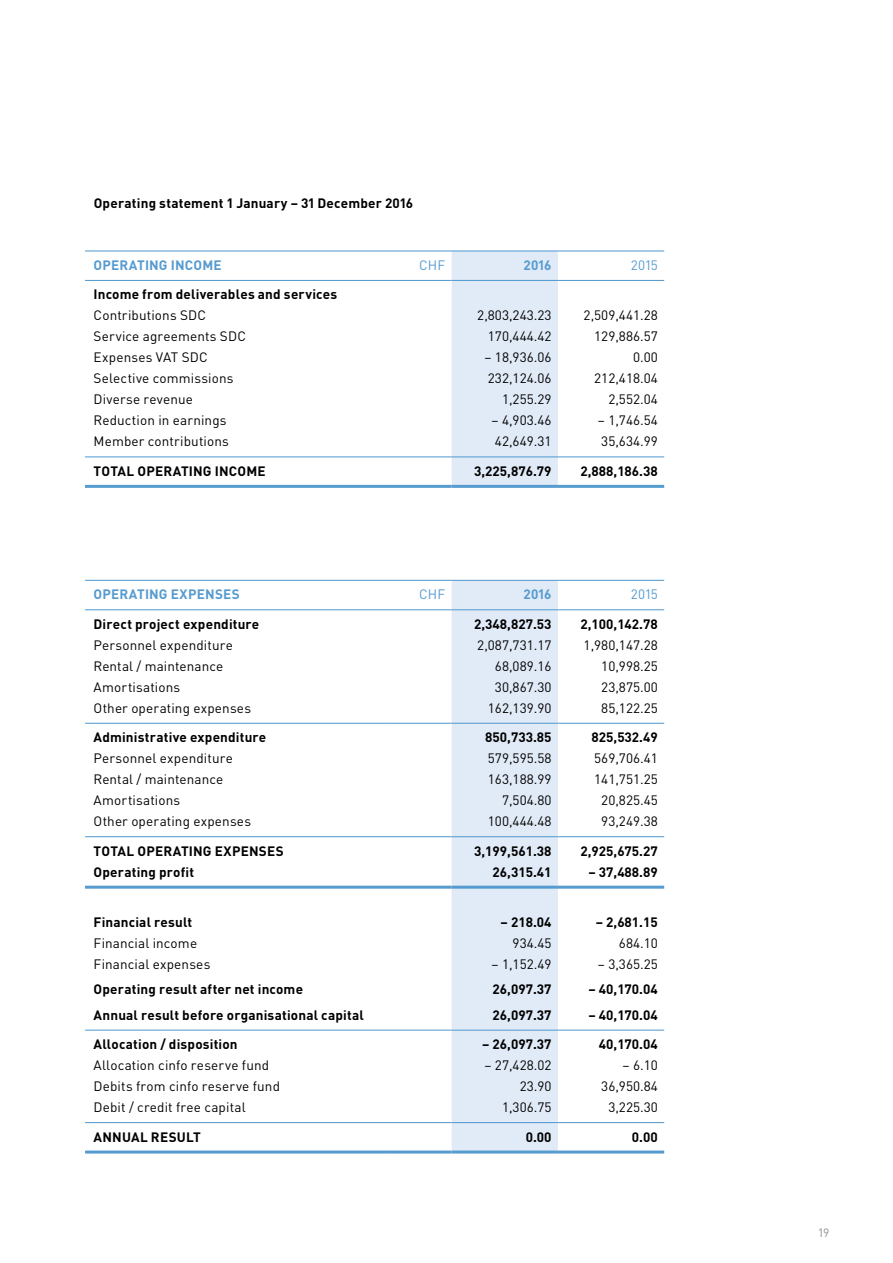
<style>
.page{position:relative;width:893px;height:1263px;background:#fff}
.page>*{position:absolute;margin:0;border:0;box-sizing:border-box;transform-origin:0 0}
.t1{font:13.5px/21px "DINOT";letter-spacing:.01em;color:#000}
.t2{font:700 13.5px/21px "DINOT";letter-spacing:.01em;color:#000}
.t3{font:700 13.5px "DINOT";letter-spacing:.01em;color:#569bd0}
.t4{font:13.5px "DINOT";letter-spacing:.005em;color:#569bd0}
.t5{font:12px "DINOT";color:#919292}
</style>
<div class="page">
<div style="left:452px;top:251px;width:106px;height:234px;background:#e1eaf7"></div>
<hr style="left:85px;top:250px;width:302px;height:1px;background:#569bd0">
<hr style="left:387px;top:250px;width:65px;height:1px;background:#569bd0">
<hr style="left:452px;top:250px;width:106px;height:1px;background:#569bd0">
<hr style="left:558px;top:250px;width:106px;height:1px;background:#569bd0">
<hr style="left:85px;top:280px;width:302px;height:1px;background:#569bd0">
<hr style="left:387px;top:280px;width:65px;height:1px;background:#569bd0">
<hr style="left:452px;top:280px;width:106px;height:1px;background:#569bd0">
<hr style="left:558px;top:280px;width:106px;height:1px;background:#569bd0">
<hr style="left:85px;top:456px;width:302px;height:1px;background:#569bd0">
<hr style="left:387px;top:456px;width:65px;height:1px;background:#569bd0">
<hr style="left:452px;top:456px;width:106px;height:1px;background:#569bd0">
<hr style="left:558px;top:456px;width:106px;height:1px;background:#569bd0">
<hr style="left:85px;top:485px;width:302px;height:3px;background:#569bd0">
<hr style="left:387px;top:485px;width:65px;height:3px;background:#569bd0">
<hr style="left:452px;top:485px;width:106px;height:3px;background:#569bd0">
<hr style="left:558px;top:485px;width:106px;height:3px;background:#569bd0">
<div style="left:452px;top:581px;width:106px;height:569px;background:#e1eaf7"></div>
<hr style="left:85px;top:580px;width:302px;height:1px;background:#569bd0">
<hr style="left:387px;top:580px;width:65px;height:1px;background:#569bd0">
<hr style="left:452px;top:580px;width:106px;height:1px;background:#569bd0">
<hr style="left:558px;top:580px;width:106px;height:1px;background:#569bd0">
<hr style="left:85px;top:609px;width:302px;height:1px;background:#569bd0">
<hr style="left:387px;top:609px;width:65px;height:1px;background:#569bd0">
<hr style="left:452px;top:609px;width:106px;height:1px;background:#569bd0">
<hr style="left:558px;top:609px;width:106px;height:1px;background:#569bd0">
<hr style="left:85px;top:723px;width:302px;height:1px;background:#569bd0">
<hr style="left:387px;top:723px;width:65px;height:1px;background:#569bd0">
<hr style="left:452px;top:723px;width:106px;height:1px;background:#569bd0">
<hr style="left:558px;top:723px;width:106px;height:1px;background:#569bd0">
<hr style="left:85px;top:836px;width:302px;height:1px;background:#569bd0">
<hr style="left:387px;top:836px;width:65px;height:1px;background:#569bd0">
<hr style="left:452px;top:836px;width:106px;height:1px;background:#569bd0">
<hr style="left:558px;top:836px;width:106px;height:1px;background:#569bd0">
<hr style="left:85px;top:886px;width:302px;height:3px;background:#569bd0">
<hr style="left:387px;top:886px;width:65px;height:3px;background:#569bd0">
<hr style="left:452px;top:886px;width:106px;height:3px;background:#569bd0">
<hr style="left:558px;top:886px;width:106px;height:3px;background:#569bd0">
<hr style="left:85px;top:1029px;width:302px;height:2px;background:#569bd0">
<hr style="left:387px;top:1029px;width:65px;height:2px;background:#569bd0">
<hr style="left:452px;top:1029px;width:106px;height:2px;background:#569bd0">
<hr style="left:558px;top:1029px;width:106px;height:2px;background:#569bd0">
<hr style="left:85px;top:1122px;width:302px;height:1px;background:#569bd0">
<hr style="left:387px;top:1122px;width:65px;height:1px;background:#569bd0">
<hr style="left:452px;top:1122px;width:106px;height:1px;background:#569bd0">
<hr style="left:558px;top:1122px;width:106px;height:1px;background:#569bd0">
<hr style="left:85px;top:1150px;width:302px;height:3px;background:#569bd0">
<hr style="left:387px;top:1150px;width:65px;height:3px;background:#569bd0">
<hr style="left:452px;top:1150px;width:106px;height:3px;background:#569bd0">
<hr style="left:558px;top:1150px;width:106px;height:3px;background:#569bd0">
<p class="t2" style="left:94px;top:192px;width:321px">Operating statement 1 January – 31 December 2016</p>
<p class="t3" style="left:94px;top:256px;width:130px">OPERATING INCOME</p>
<p class="t4" style="left:419px;top:256px;width:28px">CHF</p>
<p class="t3" style="left:523px;top:256px;width:30px">2016</p>
<p class="t4" style="left:631px;top:256px;width:29px">2015</p>
<p class="t2" style="left:94px;top:283px;width:245px">Income from deliverables and services</p>
<p class="t1" style="left:94px;top:305px;width:154px">Contributions SDC<br>Service agreements SDC<br>Expenses VAT SDC<br>Selective commissions<br>Diverse revenue<br>Reduction in earnings<br>Member contributions</p>
<p class="t1" style="left:477px;top:305px;width:76px;text-align:right">2,803,243.23<br>170,444.42</p>
<p class="t1" style="left:584px;top:305px;width:76px;text-align:right">2,509,441.28<br>129,886.57<br>0.00<br>212,418.04<br>2,552.04</p>
<p class="t1" style="left:598px;top:410px;width:61px">– 1,746.54<br>35,634.99</p>
<p class="t1" style="left:485px;top:347px;width:68px;text-align:right">– 18,936.06<br>232,124.06<br>1,255.29</p>
<p class="t1" style="left:492px;top:410px;width:61px">– 4,903.46<br>42,649.31</p>
<p class="t2" style="left:94px;top:460px;width:174px">TOTAL OPERATING INCOME</p>
<p class="t2" style="left:474px;top:460px;width:79px">3,225,876.79</p>
<p class="t2" style="left:580px;top:460px;width:79px">2,888,186.38</p>
<p class="t3" style="left:94px;top:585px;width:148px">OPERATING EXPENSES</p>
<p class="t4" style="left:419px;top:586px;width:28px">CHF</p>
<p class="t3" style="left:523px;top:585px;width:30px">2016</p>
<p class="t4" style="left:631px;top:586px;width:29px">2015</p>
<p class="t2" style="left:94px;top:613px;width:167px">Direct project expenditure</p>
<p class="t1" style="left:94px;top:634px;width:159px">Personnel expenditure<br>Rental / maintenance<br>Amortisations<br>Other operating expenses</p>
<p class="t2" style="left:474px;top:613px;width:79px">2,348,827.53</p>
<p class="t1" style="left:477px;top:634px;width:76px;text-align:right">2,087,731.17<br>68,089.16<br>30,867.30<br>162,139.90</p>
<p class="t2" style="left:580px;top:613px;width:79px">2,100,142.78</p>
<p class="t1" style="left:601px;top:634px;width:58px;text-align:justify;text-indent:-18px">1,980,147.28<br>10,998.25<br>23,875.00<br>85,122.25</p>
<p class="t2" style="left:94px;top:726px;width:174px">Administrative expenditure</p>
<p class="t1" style="left:94px;top:747px;width:159px">Personnel expenditure<br>Rental / maintenance<br>Amortisations<br>Other operating expenses</p>
<p class="t2" style="left:485px;top:726px;width:68px">850,733.85</p>
<p class="t1" style="left:488px;top:747px;width:65px;text-align:right">579,595.58<br>163,188.99<br>7,504.80<br>100,444.48</p>
<p class="t2" style="left:592px;top:726px;width:68px">825,532.49</p>
<p class="t1" style="left:594px;top:748px;width:65px;text-align:center">569,706.41<br>141,751.25<br>20,825.45<br>93,249.38</p>
<p class="t2" style="left:94px;top:840px;width:192px">TOTAL OPERATING EXPENSES<br>Operating profit</p>
<p class="t2" style="left:474px;top:840px;width:79px;text-align:right">3,199,561.38<br>26,315.41</p>
<p class="t2" style="left:580px;top:840px;width:79px">2,925,675.27</p>
<p class="t2" style="left:588px;top:861px;width:71px">– 37,488.89</p>
<p class="t2" style="left:94px;top:911px;width:100px">Financial result</p>
<p class="t1" style="left:94px;top:932px;width:118px">Financial income<br>Financial expenses</p>
<p class="t2" style="left:94px;top:976px;width:272px;line-height:25.2px">Operating result after net income<br>Annual result before organisational capital</p>
<p class="t2" style="left:94px;top:1033px;width:146px">Allocation / disposition</p>
<p class="t1" style="left:94px;top:1054px;width:188px">Allocation cinfo reserve fund<br>Debits from cinfo reserve fund<br>Debit / credit free capital</p>
<p class="t2" style="left:501px;top:911px;width:52px">– 218.04</p>
<p class="t1" style="left:513px;top:932px;width:40px">934.45</p>
<p class="t1" style="left:492px;top:953px;width:61px">– 1,152.49</p>
<p class="t2" style="left:493px;top:976px;width:60px;line-height:25.2px">26,097.37<br>26,097.37</p>
<p class="t2" style="left:482px;top:1033px;width:71px">– 26,097.37</p>
<p class="t1" style="left:485px;top:1054px;width:68px;text-align:right">– 27,428.02<br>23.90<br>1,306.75</p>
<p class="t2" style="left:596px;top:911px;width:64px">– 2,681.15</p>
<p class="t1" style="left:619px;top:932px;width:40px">684.10</p>
<p class="t1" style="left:598px;top:953px;width:61px">– 3,365.25</p>
<p class="t2" style="left:588px;top:979px;width:71px">– 40,170.04</p>
<p class="t2" style="left:588px;top:1004px;width:71px">– 40,170.04</p>
<p class="t2" style="left:599px;top:1033px;width:60px">40,170.04</p>
<p class="t1" style="left:601px;top:1054px;width:58px;text-align:right">– 6.10<br>36,950.84<br>3,225.30</p>
<p class="t2" style="left:94px;top:1126px;width:109px">ANNUAL RESULT</p>
<p class="t2" style="left:526px;top:1126px;width:27px">0.00</p>
<p class="t2" style="left:632px;top:1126px;width:27px">0.00</p>
<p class="t5" style="left:818px;top:1225px;width:13px">19</p>
</div>
